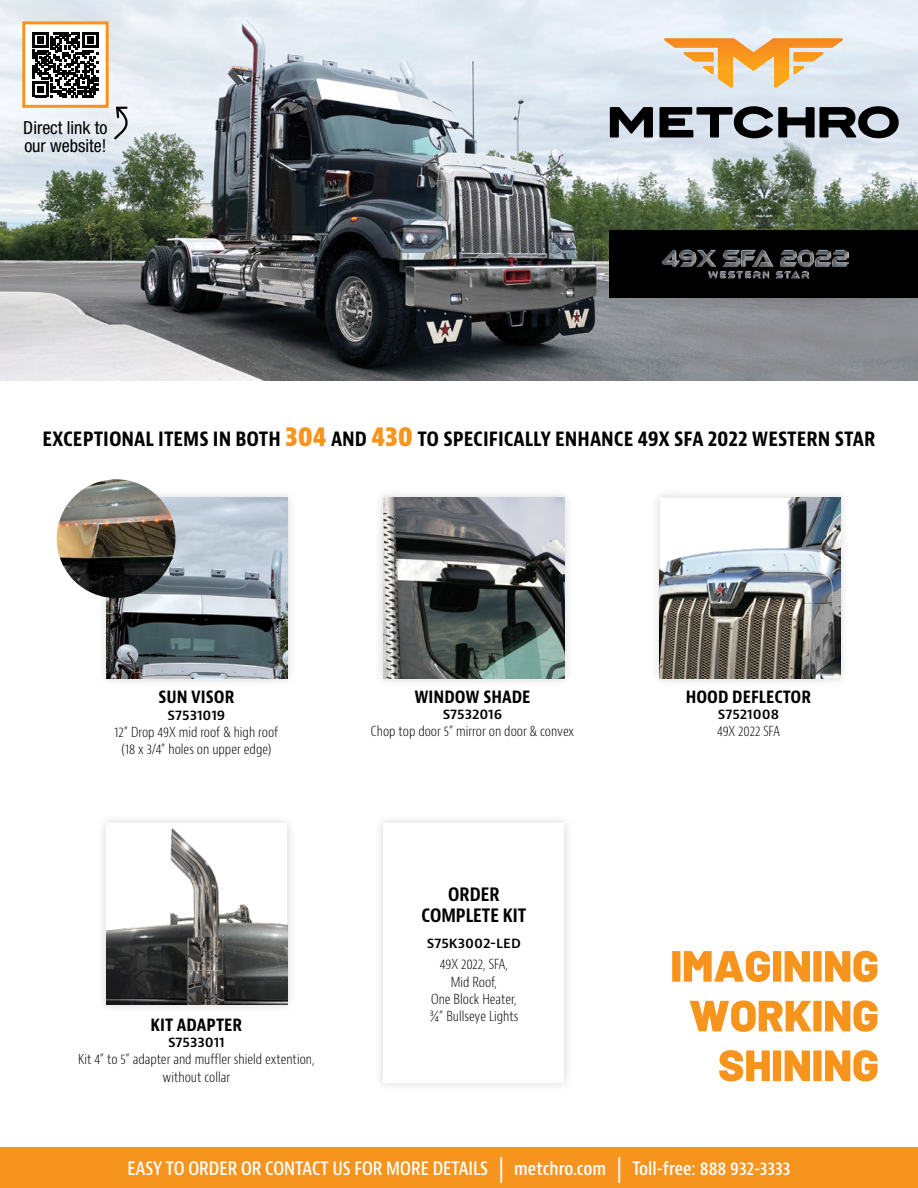
<style>
.page{position:relative;width:918px;height:1188px;background:#fff}
.page>*{position:absolute;margin:0;border:0;box-sizing:border-box;transform-origin:0 0}
.t1{font:700 condensed 21px "Bernino Sans";color:#000}
.t2{font:600 condensed 18px "Bernino Sans";color:#fff}
.t3{font:700 condensed 18px/21.6px "Bernino Sans";color:#000;text-align:center}
.t4{font:condensed 18px/18px "Helvetica Neue LT Std";color:#000}
.t5{font:300 condensed 13.5px/17.2px "Bernino Sans";color:#000;text-align:center}
.t6{font:600 13.5px "Bernino Sans";letter-spacing:-.005em;color:#000}
.s1{font-size:27px;color:#f7941e}
.s2{font-size:27px}
</style>
<div class="page">
<img style="left:0;top:0;width:918px;height:380px">
<svg style="left:610px;top:107px;width:43px;height:30px"></svg>
<svg style="left:659px;top:106px;width:240px;height:32px;background:#64696e"></svg>
<svg style="left:664px;top:38px;width:179px;height:50px;background:#e8c699"></svg>
<div style="left:610px;top:230px;width:308px;height:67px;background:#000"></div>
<div style="left:649px;top:487px;width:202px;height:202px;background:#000;opacity:.16"></div>
<img style="left:660px;top:498px;width:180px;height:180px">
<img style="left:662px;top:249px;width:186px;height:30px">
<div style="left:96px;top:813px;width:202px;height:202px;background:#000;opacity:.16"></div>
<img style="left:106px;top:823px;width:181px;height:181px">
<div style="left:373px;top:813px;width:202px;height:280px;background:#000;opacity:.16"></div>
<div style="left:383px;top:823px;width:181px;height:260px;background:#fff"></div>
<div style="left:97px;top:487px;width:201px;height:202px;background:#000;opacity:.16"></div>
<img style="left:107px;top:498px;width:181px;height:180px">
<div style="left:373px;top:487px;width:202px;height:202px;background:#000;opacity:.16"></div>
<img style="left:383px;top:498px;width:181px;height:180px">
<img style="left:57px;top:479px;width:119px;height:119px;border-radius:59px">
<svg style="left:672px;top:951px;width:205px;height:31px"></svg>
<svg style="left:690px;top:1000px;width:187px;height:32px"></svg>
<svg style="left:719px;top:1050px;width:158px;height:31px"></svg>
<div style="left:0;top:1148px;width:918px;height:40px;background:#f7941e"></div>
<div style="left:24px;top:23px;width:83px;height:83px;background:#fff"></div>
<svg style="left:33px;top:32px;width:65px;height:65px"></svg>
<div style="left:22px;top:21px;width:87px;height:87px;border:3px solid #f7941e"></div>
<div style="left:84px;top:88px;width:46px;height:67px;background:#000;opacity:.2"></div>
<svg style="left:112px;top:105px;width:24px;height:36px"></svg>
<h2 class="t4" style="left:23px;top:119px;width:86px">Direct link to our website!</h2>
<h1 class="t1" style="left:43px;top:426px;width:834px">EXCEPTIONAL ITEMS IN BOTH <span class="s1">304</span> AND <span class="s1">430</span> TO SPECIFICALLY ENHANCE 49X SFA 2022 WESTERN STAR</h1>
<h2 class="t3" style="left:159px;top:687px;width:77px">SUN VISOR</h2>
<p class="t6" style="left:168px;top:706px;width:59px">S7531019</p>
<p class="t5" style="left:115px;top:724px;width:165px">12” Drop 49X mid roof &amp; high roof (18 x 3/4” holes on upper edge)</p>
<h2 class="t3" style="left:150px;top:1014px;width:93px">KIT ADAPTER</h2>
<p class="t6" style="left:168px;top:1033px;width:58px">S7533011</p>
<p class="t5" style="left:78px;top:1051px;width:238px">Kit 4” to 5” adapter and muffler shield extention, without collar</p>
<h2 class="t3" style="left:414px;top:686px;width:118px">WINDOW SHADE</h2>
<p class="t6" style="left:443px;top:706px;width:61px">S7532016</p>
<p class="t5" style="left:371px;top:723px;width:205px">Chop top door 5” mirror on door &amp; convex</p>
<h2 class="t3" style="left:422px;top:884px;width:106px">ORDER<br>COMPLETE KIT</h2>
<p class="t6" style="left:427px;top:934px;width:96px">S75K3002-LED</p>
<p class="t5" style="left:429px;top:956px;width:91px">49X 2022, SFA,<br>Mid Roof,<br>One Block Heater, ¾” Bullseye Lights</p>
<h2 class="t3" style="left:686px;top:686px;width:127px">HOOD DEFLECTOR</h2>
<p class="t6" style="left:718px;top:706px;width:63px">S7521008</p>
<p class="t5" style="left:717px;top:723px;width:64px">49X 2022 SFA</p>
<h2 class="t2" style="left:127px;top:1157px;width:665px">EASY TO ORDER OR CONTACT US FOR MORE DETAILS <span class="s2">|</span> metchro.com <span class="s2">|</span> Toll-free: 888 932-3333</h2>
</div>
